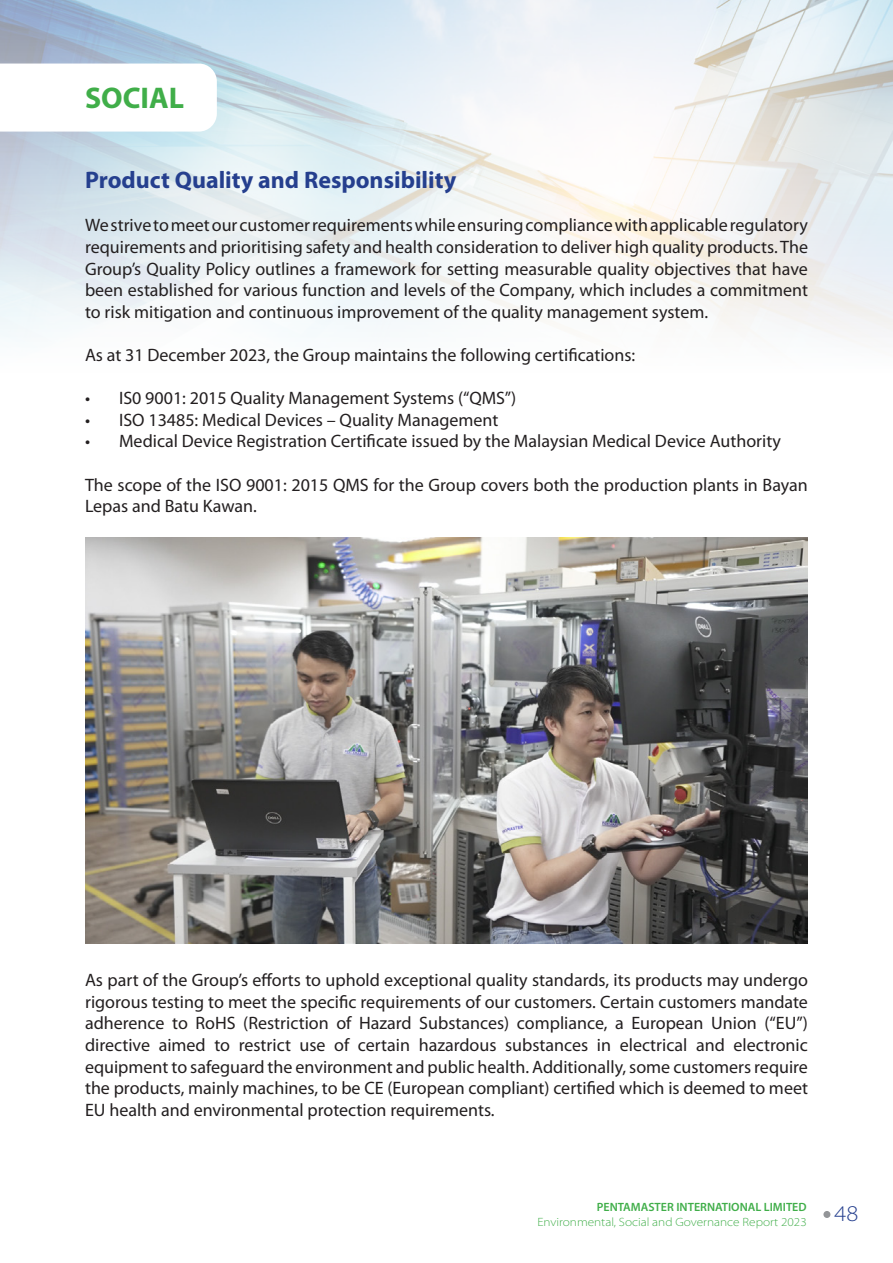
<style>
.page{position:relative;width:893px;height:1263px;background:#fff}
.page>*{position:absolute;margin:0;border:0;box-sizing:border-box;transform-origin:0 0}
.t1{font:700 30px "Myriad Pro";color:#40ae49}
.t2{font:700 24px "Myriad Pro";color:#253f8e}
.t3{font:300 semi-expanded 22.5px "Myriad Pro";color:#253f8e}
.t4{font:18px/21.6px "Myriad Pro";color:#231f20;text-align:justify}
.t5{font:300 semi-expanded 12px "Myriad Pro";color:#40ae49}
.t6{font:600 12px "Myriad Pro";color:#40ae49}
</style>
<div class="page">
<img style="left:0;top:0;width:893px;height:338px">
<div style="left:823px;top:1211px;width:7px;height:7px;background:#939598;border-radius:50%"></div>
<img style="left:85px;top:537px;width:723px;height:406px">
<svg style="left:0;top:64px;width:217px;height:68px"></svg>
<p class="t1" style="left:85px;top:81px;width:101px">SOCIAL</p>
<p class="t2" style="left:85px;top:167px;width:373px">Product Quality and Responsibility</p>
<p class="t4" style="left:85px;top:215px;width:724px">We strive to meet our customer requirements while ensuring compliance with applicable regulatory requirements and prioritising safety and health consideration to deliver high quality products. The Group’s Quality Policy outlines a framework for setting measurable quality objectives that have been established for various function and levels of the Company, which includes a commitment to risk mitigation and continuous improvement of the quality management system.</p>
<p class="t4" style="left:85px;top:344px;width:552px">As at 31 December 2023, the Group maintains the following certifications:</p>
<p class="t4" style="left:85px;top:388px;width:433px">• IS0 9001: 2015 Quality Management Systems (“QMS”)</p>
<p class="t4" style="left:85px;top:409px;width:415px">• ISO 13485: Medical Devices – Quality Management</p>
<p class="t4" style="left:85px;top:431px;width:697px">• Medical Device Registration Certificate issued by the Malaysian Medical Device Authority</p>
<p class="t4" style="left:85px;top:474px;width:724px">The scope of the ISO 9001: 2015 QMS for the Group covers both the production plants in Bayan<br>Lepas and Batu Kawan.</p>
<p class="t4" style="left:85px;top:970px;width:724px">As part of the Group’s efforts to uphold exceptional quality standards, its products may undergo rigorous testing to meet the specific requirements of our customers. Certain customers mandate adherence to RoHS (Restriction of Hazard Substances) compliance, a European Union (“EU”) directive aimed to restrict use of certain hazardous substances in electrical and electronic equipment to safeguard the environment and public health. Additionally, some customers require the products, mainly machines, to be CE (European compliant) certified which is deemed to meet EU health and environmental protection requirements.</p>
<p class="t6" style="left:597px;top:1201px;width:211px">PENTAMASTER INTERNATIONAL LIMITED</p>
<p class="t5" style="left:537px;top:1215px;width:271px">Environmental, Social and Governance Report 2023</p>
<p class="t3" style="left:835px;top:1201px;width:25px">48</p>
</div>
